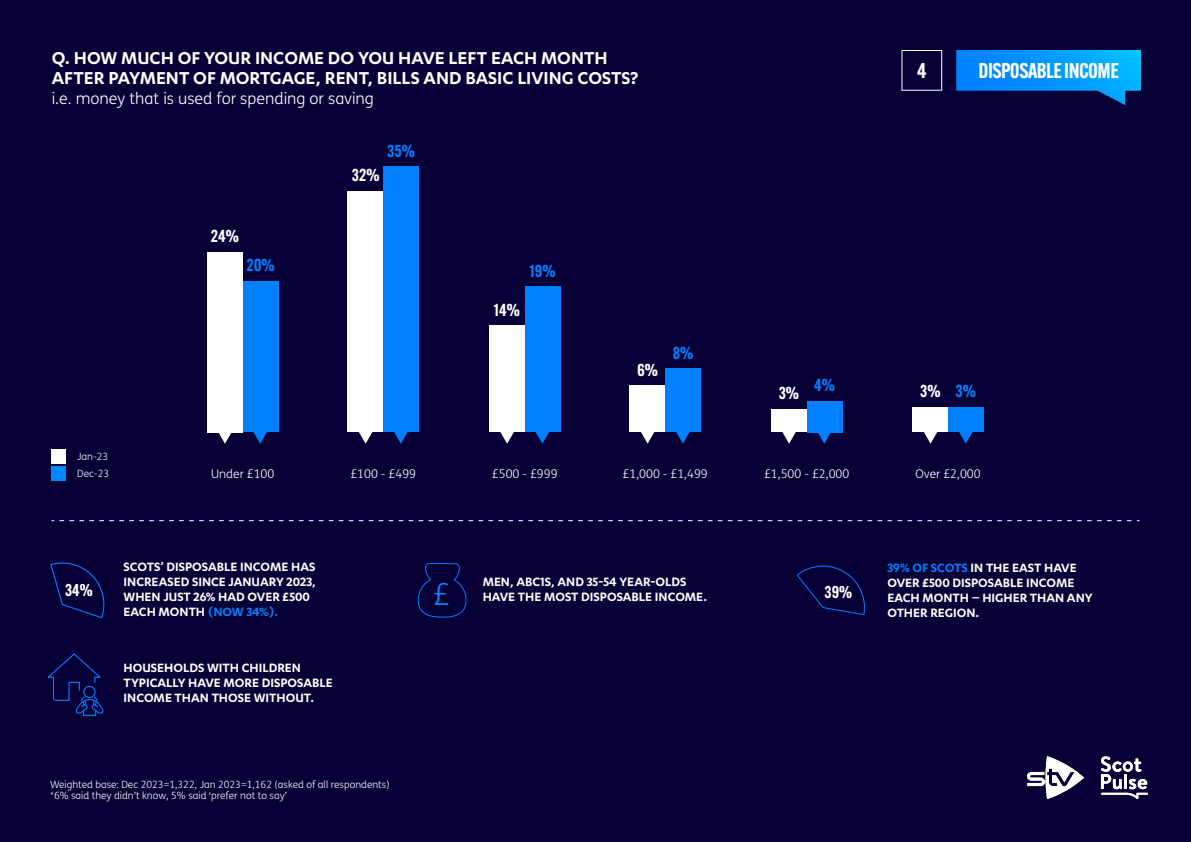
<style>
.page{position:relative;width:1191px;height:842px;background:#070036}
.page>*{position:absolute;margin:0;border:0;box-sizing:border-box;transform-origin:0 0}
.t1{font:300 30px "FS Me";color:#0089ff}
.t2{font:600 21px "Alternate Gothic ATF";letter-spacing:-.025em;color:#fff}
.t3{font:600 20px/20px "Karbon";color:#fff}
.t4{font:600 17px "Alternate Gothic ATF";color:#fff}
.t5{font:600 17px "Alternate Gothic ATF";color:#0080ff}
.t6{font:600 16.8px "Alternate Gothic ATF";color:#fff}
.t7{font:300 16px "FS Me";color:#fff}
.t8{font:600 14px/15px "Karbon";color:#fff}
.t9{font:300 12px "FS Me";color:#fff}
.t10{font:300 10px/11px "FS Me";color:#fff}
.s1{color:#0080ff}
</style>
<div class="page">
<svg style="left:1100px;top:756px;width:48px;height:43px"></svg>
<h3 class="t3" style="left:52px;top:47px;width:588px">Q. HOW MUCH OF YOUR INCOME DO YOU HAVE LEFT EACH MONTH<br>AFTER PAYMENT OF MORTGAGE, RENT, BILLS AND BASIC LIVING COSTS?</h3>
<p class="t7" style="left:52px;top:88px;width:323px">i.e. money that is used for spending or saving</p>
<p class="t4" style="left:352px;top:164px;width:29px">32%</p>
<p class="t5" style="left:387px;top:140px;width:29px">35%</p>
<p class="t4" style="left:211px;top:225px;width:30px">24%</p>
<p class="t5" style="left:246px;top:255px;width:30px">20%</p>
<p class="t5" style="left:529px;top:260px;width:28px">19%</p>
<p class="t4" style="left:494px;top:299px;width:28px">14%</p>
<p class="t4" style="left:637px;top:359px;width:22px">6%</p>
<p class="t5" style="left:673px;top:342px;width:22px">8%</p>
<h2 class="t2" style="left:917px;top:57px;width:11px">4</h2>
<h2 class="t2" style="left:978px;top:57px;width:142px">DISPOSABLE INCOME</h2>
<p class="t4" style="left:778px;top:382px;width:22px">3%</p>
<p class="t5" style="left:814px;top:374px;width:22px">4%</p>
<p class="t4" style="left:920px;top:380px;width:57px">3% <span class="s1">3%</span></p>
<p class="t10" style="left:77px;top:447px;width:34px;line-height:17.3px">Jan-23<br>Dec-23</p>
<p class="t9" style="left:211px;top:465px;width:65px">Under £100</p>
<p class="t9" style="left:350px;top:465px;width:67px">£100 - £499</p>
<p class="t9" style="left:492px;top:465px;width:67px">£500 - £999</p>
<p class="t9" style="left:622px;top:465px;width:87px">£1,000 - £1,499</p>
<p class="t9" style="left:764px;top:465px;width:87px">£1,500 - £2,000</p>
<p class="t9" style="left:915px;top:465px;width:67px">Over £2,000</p>
<p class="t8" style="left:123px;top:559px;width:194px">SCOTS’ DISPOSABLE INCOME HAS<br>INCREASED SINCE JANUARY 2023,<br>WHEN JUST 26% HAD OVER £500<br>EACH MONTH <span class="s1">(NOW 34%).</span></p>
<p class="t8" style="left:482px;top:573px;width:226px">MEN, ABC1S, AND 35-54 YEAR-OLDS<br>HAVE THE MOST DISPOSABLE INCOME.</p>
<p class="t6" style="left:65px;top:579px;width:29px">34%</p>
<h1 class="t1" style="left:432px;top:574px;width:19px">£</h1>
<p class="t6" style="left:824px;top:581px;width:29px">39%</p>
<p class="t8" style="left:124px;top:659px;width:211px">HOUSEHOLDS WITH CHILDREN<br>TYPICALLY HAVE MORE DISPOSABLE<br>INCOME THAN THOSE WITHOUT.</p>
<p class="t10" style="left:50px;top:779px;width:341px">Weighted base: Dec 2023=1,322, Jan 2023=1,162 (asked of all respondents) *6% said they didn’t know, 5% said ‘prefer not to say’</p>
<p class="t8" style="left:887px;top:560px;width:207px"><span class="s1">39% OF SCOTS</span> IN THE EAST HAVE<br>OVER £500 DISPOSABLE INCOME<br>EACH MONTH – HIGHER THAN ANY<br>OTHER REGION.</p>
</div>
